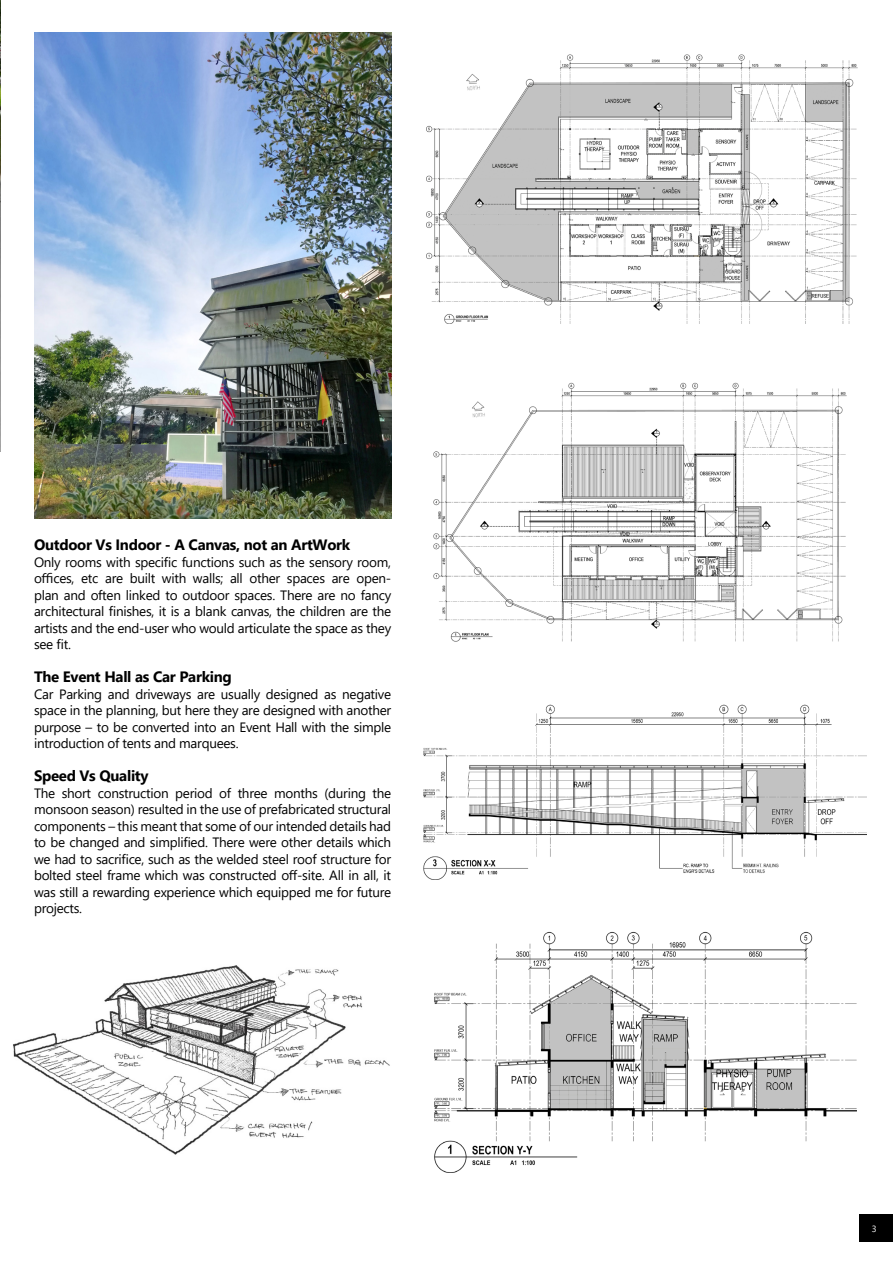
<style>
.page{position:relative;width:893px;height:1263px;background:#fff}
.page>*{position:absolute;margin:0;border:0;box-sizing:border-box;transform-origin:0 0}
.t1{font:700 15px "Segoe UI";letter-spacing:-.02em;color:#000}
.t2{font:13.5px/16.5px "Segoe UI";letter-spacing:-.02em;color:#000;text-align:justify}
.t3{font:9px "Segoe UI";color:#fff}
</style>
<div class="page">
<div style="left:859px;top:1214px;width:34px;height:28px;background:#000"></div>
<img style="left:0;top:0;width:1px;height:452px">
<img style="left:427px;top:55px;width:431px;height:269px">
<img style="left:433px;top:382px;width:414px;height:260px">
<img style="left:423px;top:704px;width:444px;height:175px">
<img style="left:434px;top:931px;width:422px;height:241px">
<img style="left:13px;top:965px;width:377px;height:190px">
<img style="left:34px;top:33px;width:357px;height:486px">
<p class="t1" style="left:34px;top:531px;width:318px">Outdoor Vs I ndoor - A Canvas, not an ArtWork</p>
<p class="t2" style="left:34px;top:553px;width:359px">Only rooms with specific functions such as the sensory room, offices, etc are built with walls; all other spaces are open&shy;plan and often linked to outdoor spaces. There are no fancy architectural finishes, it is a blank canvas, the children are the artists and the end-user who would articulate the space as they see fit.</p>
<p class="t1" style="left:34px;top:663px;width:199px">The Event Hall as Car Parking</p>
<p class="t2" style="left:34px;top:685px;width:359px">Car Parking and driveways are usually designed as negative space in the planning, but here they are designed with another purpose – to be converted into an Event Hall with the simple introduction of tents and marquees.</p>
<p class="t1" style="left:34px;top:762px;width:116px">Speed Vs Quality</p>
<p class="t2" style="left:34px;top:784px;width:359px">The short construction period of three months (during the monsoon season) resulted in the use of prefabricated structural components – this meant that some of our intended details had to be changed and simplified. There were other details which we had to sacrifice, such as the welded steel roof structure for bolted steel frame which was constructed off-site. All in all, it was still a rewarding experience which equipped me for future projects.</p>
<p class="t3" style="left:872px;top:1220px;width:6px">3</p>
</div>
